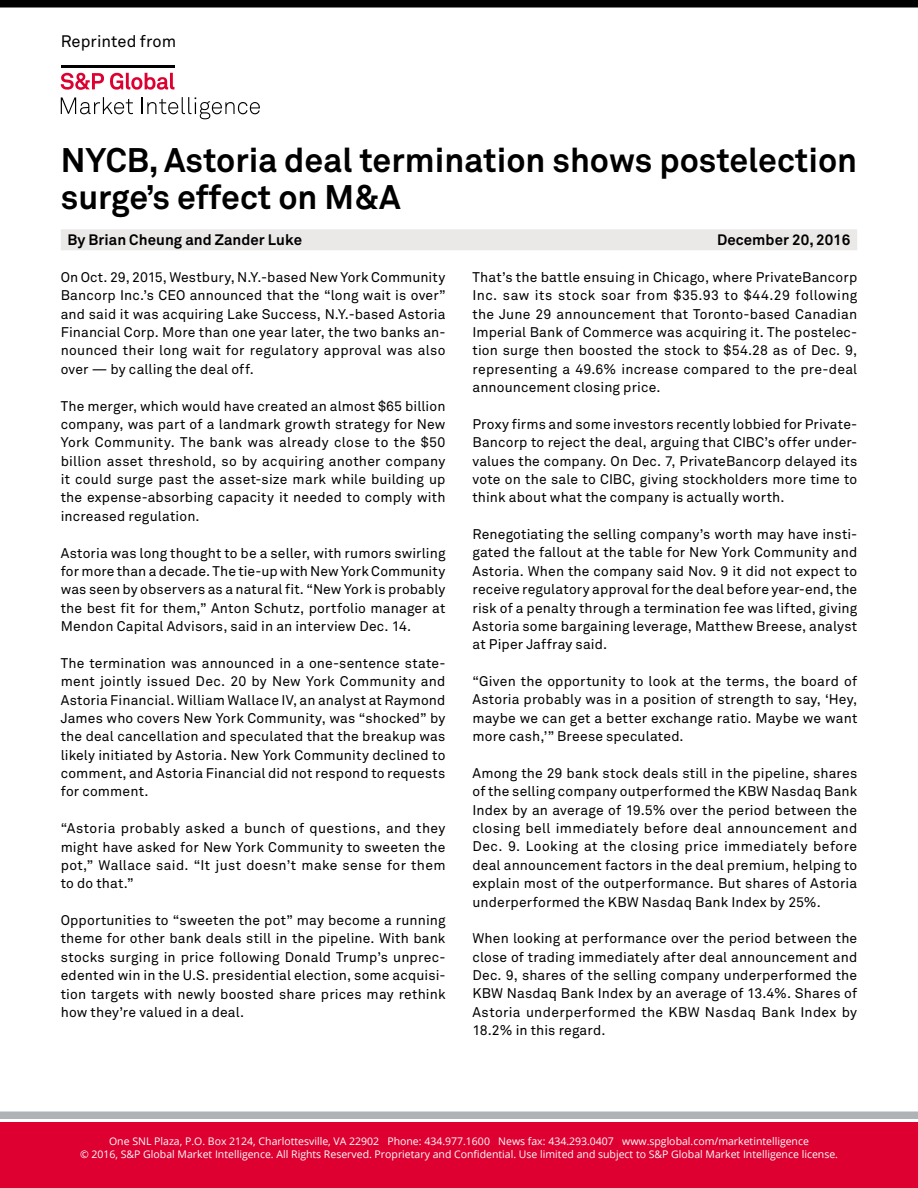
<style>
.page{position:relative;width:918px;height:1188px;background:#fff}
.page>*{position:absolute;margin:0;border:0;box-sizing:border-box;transform-origin:0 0}
.t1{font:700 33.75px/36.8px "Akkurat Pro";color:#000}
.t2{font:33px "Myriad Pro";letter-spacing:.095em;color:#fff;scale:2 1}
.t3{font:16.5px "Akkurat Pro";letter-spacing:.005em;color:#000}
.t4{font:700 15px "Akkurat Pro";letter-spacing:.005em;color:#010000}
.t5{font:13.8px/18.3px "Akkurat Pro";letter-spacing:.015em;color:#000;text-align:justify}
.t6{font:10.5px/12.6px "Open Sans";color:#fff;text-align:center}
</style>
<div class="page">
<div style="left:0;top:1112px;width:918px;height:7px;background:#afb3b6"></div>
<div style="left:0;top:1122px;width:918px;height:66px;background:#dd0031"></div>
<div style="left:0;top:0;width:918px;height:8px;background:#000"></div>
<svg style="left:61px;top:65px;width:113px;height:25px"></svg>
<svg style="left:61px;top:97px;width:72px;height:17px"></svg>
<svg style="left:141px;top:97px;width:119px;height:22px"></svg>
<div style="left:61px;top:229px;width:796px;height:21px;background:#ebe9e8"></div>
<p class="t3" style="left:61px;top:31px;width:117px">Reprinted from</p>
<h1 class="t1" style="left:61px;top:141px;width:798px">NYCB, Astoria deal termination shows postelection surge’s effect on M&amp;A</h1>
<p class="t4" style="left:68px;top:231px;width:236px">By Brian Cheung and Zander Luke</p>
<p class="t4" style="left:717px;top:231px;width:135px">December 20, 2016</p>
<p class="t5" style="left:61px;top:268px;width:386px">On Oct. 29, 2015, Westbury, N.Y.-based New York Community Bancorp Inc.’s CEO announced that the “long wait is over” and said it was acquiring Lake Success, N.Y.-based Astoria Financial Corp. More than one year later, the two banks an&shy;nounced their long wait for regulatory approval was also over — by calling the deal off.</p>
<p class="t5" style="left:61px;top:397px;width:386px">The merger, which would have created an almost $65 billion company, was part of a landmark growth strategy for New York Community. The bank was already close to the $50 billion asset threshold, so by acquiring another company it could surge past the asset-size mark while building up the expense-absorbing capacity it needed to comply with increased regulation.</p>
<p class="t5" style="left:61px;top:544px;width:386px">Astoria was long thought to be a seller, with rumors swirling for more than a decade. The tie-up with New York Community was seen by observers as a natural fit. “New York is probably the best fit for them,” Anton Schutz, portfolio manager at Mendon Capital Advisors, said in an interview Dec. 14.</p>
<p class="t5" style="left:61px;top:654px;width:386px">The termination was announced in a one-sentence state&shy;ment jointly issued Dec. 20 by New York Community and Astoria Financial. William Wallace IV, an analyst at Raymond James who covers New York Community, was “shocked” by the deal cancellation and speculated that the breakup was likely initiated by Astoria. New York Community declined to comment, and Astoria Financial did not respond to requests for comment.</p>
<p class="t5" style="left:61px;top:819px;width:386px">“Astoria probably asked a bunch of questions, and they might have asked for New York Community to sweeten the pot,” Wallace said. “It just doesn’t make sense for them to do that.”</p>
<p class="t5" style="left:61px;top:911px;width:386px">Opportunities to “sweeten the pot” may become a running theme for other bank deals still in the pipeline. With bank stocks surging in price following Donald Trump’s unprec&shy;edented win in the U.S. presidential election, some acquisi&shy;tion targets with newly boosted share prices may rethink how they’re valued in a deal.</p>
<p class="t5" style="left:473px;top:268px;width:386px">That’s the battle ensuing in Chicago, where PrivateBancorp Inc. saw its stock soar from $35.93 to $44.29 following the June 29 announcement that Toronto-based Canadian Imperial Bank of Commerce was acquiring it. The postelec&shy;tion surge then boosted the stock to $54.28 as of Dec. 9, representing a 49.6% increase compared to the pre-deal announcement closing price.</p>
<p class="t5" style="left:473px;top:415px;width:386px">Proxy firms and some investors recently lobbied for Private-Bancorp to reject the deal, arguing that CIBC’s offer under&shy;values the company. On Dec. 7, PrivateBancorp delayed its vote on the sale to CIBC, giving stockholders more time to think about what the company is actually worth.</p>
<p class="t5" style="left:473px;top:525px;width:386px">Renegotiating the selling company’s worth may have insti&shy;gated the fallout at the table for New York Community and Astoria. When the company said Nov. 9 it did not expect to receive regulatory approval for the deal before year-end, the risk of a penalty through a termination fee was lifted, giving Astoria some bargaining leverage, Matthew Breese, analyst at Piper Jaffray said.</p>
<p class="t5" style="left:473px;top:672px;width:386px">“Given the opportunity to look at the terms, the board of Astoria probably was in a position of strength to say, ‘Hey, maybe we can get a better exchange ratio. Maybe we want more cash,’” Breese speculated.</p>
<p class="t5" style="left:473px;top:764px;width:386px">Among the 29 bank stock deals still in the pipeline, shares of the selling company outperformed the KBW Nasdaq Bank Index by an average of 19.5% over the period between the closing bell immediately before deal announcement and Dec. 9. Looking at the closing price immediately before deal announcement factors in the deal premium, helping to explain most of the outperformance. But shares of Astoria underperformed the KBW Nasdaq Bank Index by 25%.</p>
<p class="t5" style="left:473px;top:929px;width:386px">When looking at performance over the period between the close of trading immediately after deal announcement and Dec. 9, shares of the selling company underperformed the KBW Nasdaq Bank Index by an average of 13.4%. Shares of Astoria underperformed the KBW Nasdaq Bank Index by 18.2% in this regard.</p>
<h2 class="t2" style="left:63px;top:1127px;width:328px">http://www.snl.com</h2>
<p class="t6" style="left:80px;top:1135px;width:760px">One SNL Plaza, P.O. Box 2124, Charlottesville, VA 22902 Phone: 434.977.1600 News fax: 434.293.0407 www.spglobal.com/marketintelligence<br>© 2016, S&amp;P Global Market Intelligence. All Rights Reserved. Proprietary and Confidential. Use limited and subject to S&amp;P Global Market Intelligence license.</p>
</div>
